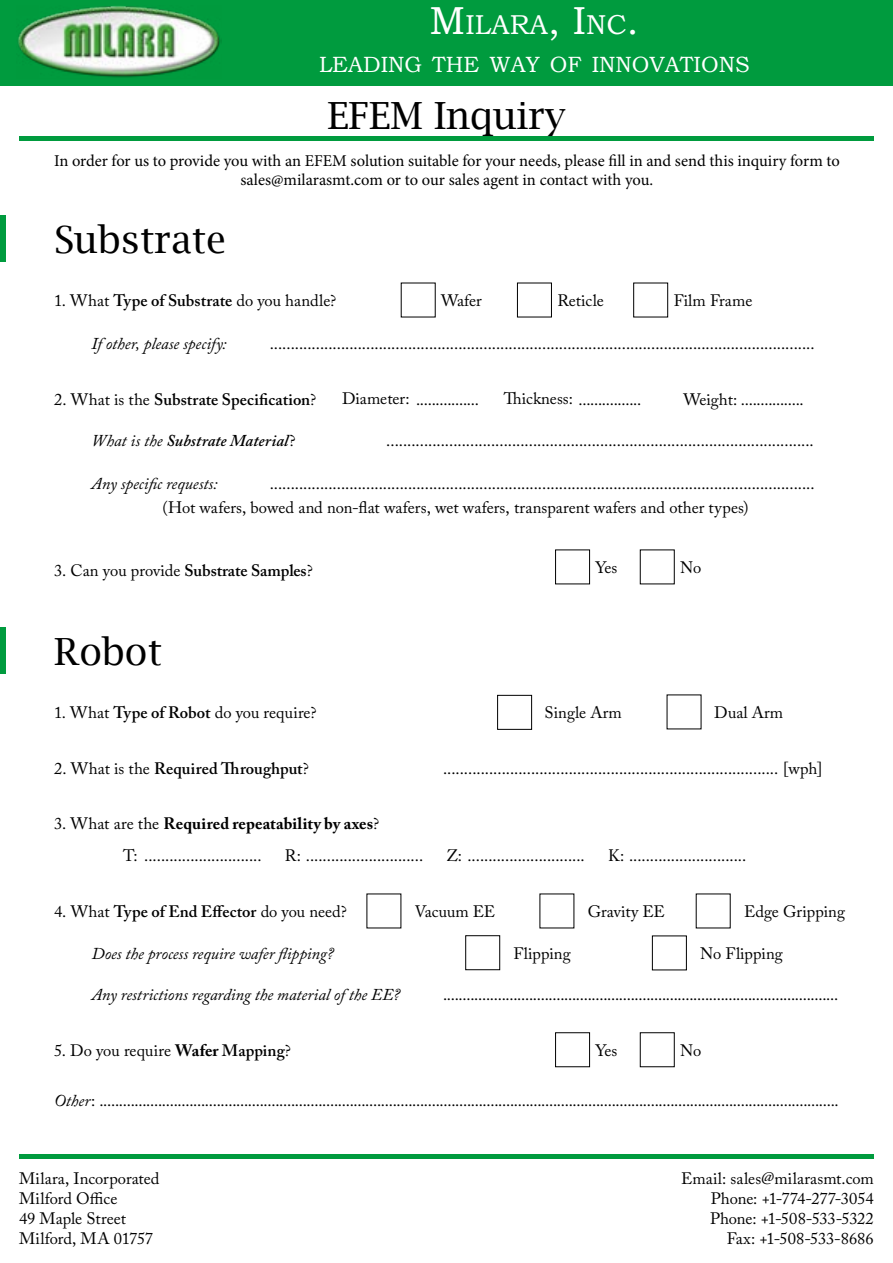
<style>
.page{position:relative;width:893px;height:1263px;background:#fff}
.page>*{position:absolute;margin:0;border:0;box-sizing:border-box;transform-origin:0 0}
.t1{font:37.5px "Lucida Bright";color:#000}
.t2{font:27.3px "Bookman Old Style";color:#fff}
.t3{font:22.05px "Bookman Old Style";color:#fff}
.t4{font:16.5px/19.8px "Adobe Caslon Pro";color:#000}
.t5{font:16.5px/19.8px "Minion Pro";color:#000;text-align:center}
.t6{font:italic 16.5px "Adobe Caslon Pro";color:#000}
.t7{font:600 16.5px "Adobe Caslon Pro";letter-spacing:.005em;color:#000}
.t8{font:italic 600 16.5px "Adobe Caslon Pro";letter-spacing:.005em;color:#000}
.s1{font-size:39px}
.s2{font-weight:600}
.s3{font-weight:400}
.s4{font-weight:400;font-style:normal}
.s5{font-weight:700}
.s6{font-style:italic}
</style>
<div class="page">
<div style="left:0;top:0;width:893px;height:85px;background:#009b3e"></div>
<img style="left:18px;top:6px;width:204px;height:72px">
<hr style="left:19px;top:1154px;width:855px;height:4px;background:#009b3e">
<hr style="left:19px;top:136px;width:855px;height:4px;background:#009b3e">
<div style="left:0;top:215px;width:6px;height:46px;background:#009b3e"></div>
<div style="left:517px;top:283px;width:35px;height:34px;border:1px solid #000"></div>
<div style="left:633px;top:283px;width:35px;height:34px;border:1px solid #000"></div>
<div style="left:555px;top:550px;width:35px;height:34px;border:1px solid #000"></div>
<div style="left:465px;top:935px;width:35px;height:35px;border:1px solid #000"></div>
<div style="left:652px;top:936px;width:35px;height:34px;border:1px solid #000"></div>
<div style="left:0;top:627px;width:6px;height:46px;background:#009b3e"></div>
<div style="left:497px;top:695px;width:35px;height:34px;border:1px solid #000"></div>
<div style="left:555px;top:1032px;width:35px;height:35px;border:1px solid #000"></div>
<h2 class="t2" style="left:430px;top:7px;width:211px"><span class="s1">M</span>ILARA<span class="s1">, I</span>NC<span class="s1">.</span></h2>
<h3 class="t3" style="left:319px;top:50px;width:432px">LEADING THE WAY OF INNOVATIONS</h3>
<h1 class="t1" style="left:327px;top:94px;width:240px">EFEM Inquiry</h1>
<p class="t5" style="left:54px;top:150px;width:787px">In order for us to provide you with an EFEM solution suitable for your needs, please fill in and send this inquiry form to sales@milarasmt.com or to our sales agent in contact with you.</p>
<h1 class="t1" style="left:54px;top:218px;width:173px">Substrate</h1>
<p class="t4" style="left:54px;top:290px;width:284px">1. What <span class="s2">Type of Substrate</span> do you handle?</p>
<p class="t6" style="left:92px;top:333px;width:137px">If other, please specify:</p>
<p class="t4" style="left:270px;top:333px;width:546px">..................................................................................................................................</p>
<p class="t4" style="left:441px;top:290px;width:42px">Wafer</p>
<p class="t4" style="left:557px;top:290px;width:48px">Reticle</p>
<p class="t4" style="left:674px;top:290px;width:80px">Film Frame</p>
<p class="t7" style="left:54px;top:389px;width:264px"><span class="s3">2. What is the</span> Substrate Specification<span class="s3">?</span></p>
<p class="t4" style="left:342px;top:389px;width:138px">Diameter: ................</p>
<p class="t4" style="left:504px;top:389px;width:139px">Thickness: ................</p>
<p class="t4" style="left:683px;top:389px;width:122px">Weight: ................</p>
<p class="t8" style="left:92px;top:431px;width:205px"><span class="s3">What is the</span> Substrate Material<span class="s4">?</span></p>
<p class="t4" style="left:386px;top:430px;width:429px">......................................................................................................</p>
<p class="t6" style="left:92px;top:473px;width:127px">Any specific requests:</p>
<p class="t4" style="left:162px;top:471px;width:654px;line-height:24.5px;text-indent:107px">.................................................................................................................................. (Hot wafers, bowed and non-flat wafers, wet wafers, transparent wafers and other types)</p>
<p class="t4" style="left:54px;top:560px;width:260px">3. Can you provide <span class="s2">Substrate Samples</span>?</p>
<p class="t4" style="left:595px;top:557px;width:23px">Yes</p>
<p class="t4" style="left:680px;top:557px;width:23px">No</p>
<h1 class="t1" style="left:54px;top:630px;width:110px">Robot</h1>
<p class="t4" style="left:54px;top:703px;width:264px">1. What <span class="s2">Type of Robot</span> do you require?</p>
<p class="t4" style="left:545px;top:703px;width:79px">Single Arm</p>
<p class="t4" style="left:714px;top:702px;width:71px">Dual Arm</p>
<p class="t7" style="left:54px;top:758px;width:256px"><span class="s3">2. What is the</span> Required Throughput<span class="s3">?</span></p>
<p class="t4" style="left:443px;top:758px;width:381px">................................................................................ [wph]</p>
<p class="t4" style="left:123px;top:808px;width:257px;line-height:31.7px;text-indent:-69px">3. What are the <span class="s5">Required repeatability by axes</span>?<br>T: ............................</p>
<p class="t4" style="left:285px;top:845px;width:140px">R: ............................</p>
<p class="t4" style="left:446px;top:845px;width:140px">Z: ............................</p>
<p class="t4" style="left:608px;top:845px;width:140px">K: ............................</p>
<p class="t7" style="left:54px;top:902px;width:294px"><span class="s3">4. What</span> Type of End Effector <span class="s3">do you need?</span></p>
<p class="t4" style="left:415px;top:901px;width:82px">Vacuum EE</p>
<p class="t6" style="left:92px;top:943px;width:244px">Does the process require wafer flipping?</p>
<p class="t4" style="left:588px;top:901px;width:79px">Gravity EE</p>
<p class="t4" style="left:744px;top:901px;width:102px">Edge Gripping</p>
<p class="t4" style="left:513px;top:943px;width:59px">Flipping</p>
<p class="t4" style="left:700px;top:943px;width:84px">No Flipping</p>
<p class="t6" style="left:92px;top:985px;width:310px">Any restrictions regarding the material of the EE?</p>
<p class="t4" style="left:443px;top:985px;width:397px">.....................................................................................................</p>
<p class="t4" style="left:54px;top:1040px;width:238px">5. Do you require <span class="s5">Wafer</span> <span class="s2">Mapping</span>?</p>
<p class="t4" style="left:596px;top:1040px;width:23px">Yes</p>
<p class="t4" style="left:680px;top:1040px;width:23px">No</p>
<p class="t4" style="left:54px;top:1090px;width:786px"><span class="s6">Other</span>: .............................................................................................................................................................................................</p>
<p class="t4" style="left:19px;top:1168px;width:142px">Milara, Incorporated<br>Milford Office<br>49 Maple Street<br>Milford, MA 01757</p>
<p class="t4" style="left:681px;top:1168px;width:194px;text-align:right">Email: sales@milarasmt.com<br>Phone: +1-774-277-3054<br>Phone: +1-508-533-5322<br>Fax: +1-508-533-8686</p>
</div>
